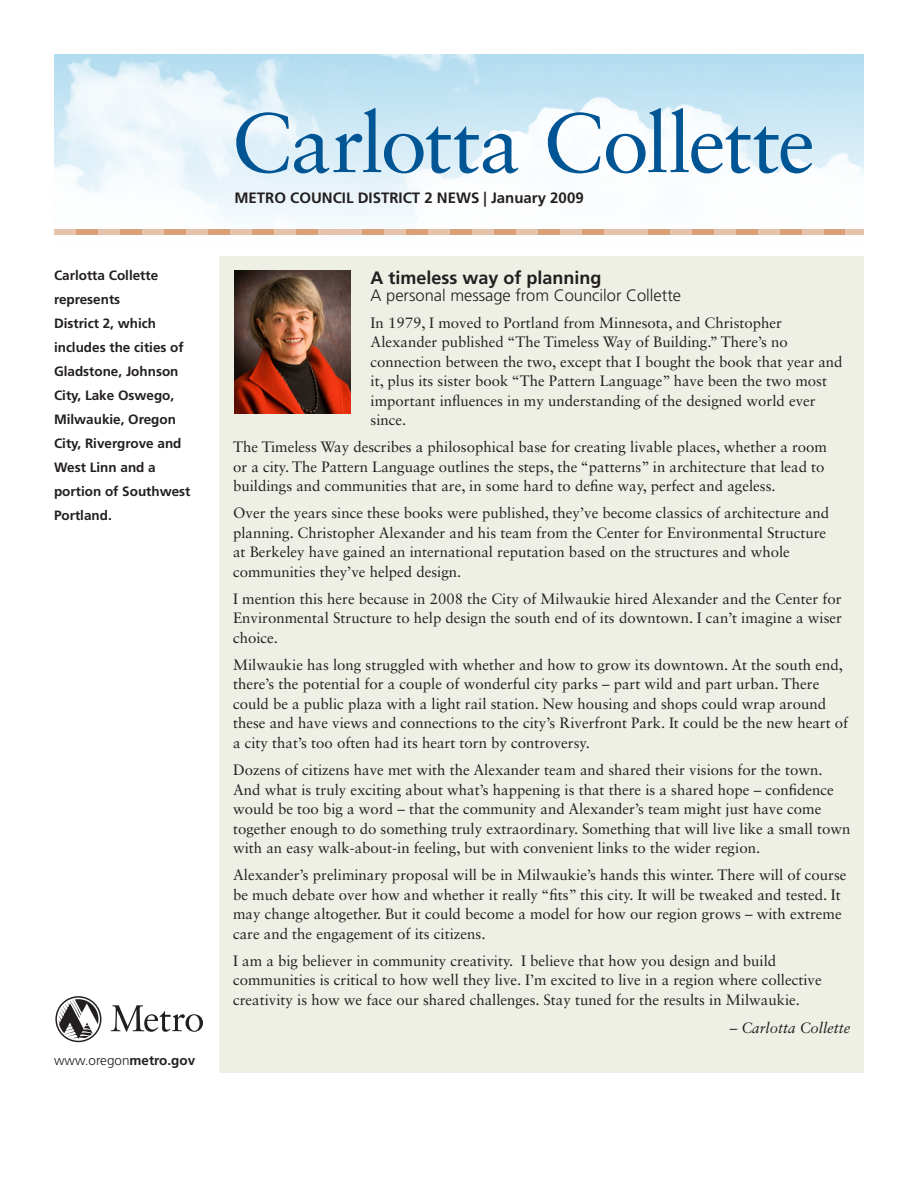
<style>
.page{position:relative;width:918px;height:1188px;background:#fff}
.page>*{position:absolute;margin:0;border:0;box-sizing:border-box;transform-origin:0 0}
.t1{font:84px "Sabon LT Std";letter-spacing:-.02em;color:#005594}
.Contact_info_text{font:700 18px "Frutiger LT Std";color:#231f20}
.t2{font:300 16.5px "Frutiger LT Std";color:#231f20}
.t3{font:15px/19.5px "Sabon LT Std";color:#231f20}
.t4{font:700 15px "Frutiger LT Std";color:#231f20}
.Signature{font:italic 15px "Sabon LT Std";color:#231f20}
.t5{font:700 13.5px/24px "Frutiger LT Std";color:#231f20}
.t6{font:300 13.5px "Frutiger LT Std";color:#231f20}
.s1{font-weight:700}
</style>
<div class="page">
<img style="left:54px;top:54px;width:810px;height:176px">
<div style="left:54px;top:230px;width:22px;height:5px;background:#e6c2ab"></div>
<div style="left:76px;top:230px;width:22px;height:5px;background:#daa077"></div>
<div style="left:98px;top:230px;width:22px;height:5px;background:#e6c2ab"></div>
<div style="left:120px;top:230px;width:22px;height:5px;background:#daa077"></div>
<div style="left:142px;top:230px;width:22px;height:5px;background:#e6c2ab"></div>
<div style="left:164px;top:230px;width:22px;height:5px;background:#daa077"></div>
<div style="left:186px;top:230px;width:22px;height:5px;background:#e6c2ab"></div>
<div style="left:208px;top:230px;width:22px;height:5px;background:#daa077"></div>
<div style="left:230px;top:230px;width:22px;height:5px;background:#e6c2ab"></div>
<div style="left:252px;top:230px;width:22px;height:5px;background:#daa077"></div>
<div style="left:274px;top:230px;width:22px;height:5px;background:#e6c2ab"></div>
<div style="left:296px;top:230px;width:22px;height:5px;background:#daa077"></div>
<div style="left:318px;top:230px;width:22px;height:5px;background:#e6c2ab"></div>
<div style="left:340px;top:230px;width:22px;height:5px;background:#e6c2ab"></div>
<div style="left:362px;top:230px;width:22px;height:5px;background:#daa077"></div>
<div style="left:384px;top:230px;width:22px;height:5px;background:#e6c2ab"></div>
<div style="left:406px;top:230px;width:22px;height:5px;background:#daa077"></div>
<div style="left:428px;top:230px;width:22px;height:5px;background:#e6c2ab"></div>
<div style="left:450px;top:230px;width:22px;height:5px;background:#daa077"></div>
<div style="left:472px;top:230px;width:22px;height:5px;background:#e6c2ab"></div>
<div style="left:494px;top:230px;width:22px;height:5px;background:#daa077"></div>
<div style="left:516px;top:230px;width:22px;height:5px;background:#e6c2ab"></div>
<div style="left:538px;top:230px;width:22px;height:5px;background:#daa077"></div>
<div style="left:560px;top:230px;width:22px;height:5px;background:#e6c2ab"></div>
<div style="left:582px;top:230px;width:22px;height:5px;background:#daa077"></div>
<div style="left:604px;top:230px;width:22px;height:5px;background:#e6c2ab"></div>
<div style="left:626px;top:230px;width:22px;height:5px;background:#e6c2ab"></div>
<div style="left:648px;top:230px;width:22px;height:5px;background:#daa077"></div>
<div style="left:670px;top:230px;width:22px;height:5px;background:#e6c2ab"></div>
<div style="left:692px;top:230px;width:22px;height:5px;background:#daa077"></div>
<div style="left:714px;top:230px;width:22px;height:5px;background:#e6c2ab"></div>
<div style="left:736px;top:230px;width:22px;height:5px;background:#daa077"></div>
<div style="left:758px;top:230px;width:22px;height:5px;background:#e6c2ab"></div>
<div style="left:780px;top:230px;width:22px;height:5px;background:#daa077"></div>
<div style="left:802px;top:230px;width:22px;height:5px;background:#e6c2ab"></div>
<div style="left:824px;top:230px;width:22px;height:5px;background:#daa077"></div>
<div style="left:846px;top:230px;width:18px;height:5px;background:#e6c2ab"></div>
<svg style="left:55px;top:996px;width:46px;height:46px"></svg>
<svg style="left:111px;top:1005px;width:92px;height:27px"></svg>
<div style="left:220px;top:256px;width:644px;height:817px;background:#eef0e6"></div>
<img style="left:234px;top:270px;width:116px;height:144px">
<p class="t1" style="left:231px;top:93px;width:585px">Carlotta Collette</p>
<p class="t4" style="left:234px;top:189px;width:351px">METRO COUNCIL DISTRICT 2 NEWS | January 2009</p>
<p class="t5" style="left:54px;top:264px;width:138px">Carlotta Collette represents<br>District 2, which includes the cities of<br>Gladstone, Johnson<br>City, Lake Oswego,<br>Milwaukie, Oregon<br>City, Rivergrove and<br>West Linn and a portion of Southwest<br>Portland.</p>
<p class="Contact_info_text" style="left:371px;top:267px;width:233px">A timeless way of planning</p>
<p class="t2" style="left:371px;top:286px;width:312px">A personal message from Councilor Collette</p>
<p class="t3" style="left:371px;top:313px;width:474px">In 1979, I moved to Portland from Minnesota, and Christopher Alexander published “The Timeless Way of Building.” There’s no connection between the two, except that I bought the book that year and it, plus its sister book “The Pattern Language” have been the two most important influences in my understanding of the designed world ever since.</p>
<p class="t3" style="left:233px;top:437px;width:596px">The Timeless Way describes a philosophical base for creating livable places, whether a room or a city. The Pattern Language outlines the steps, the “patterns” in architecture that lead to buildings and communities that are, in some hard to define way, perfect and ageless.</p>
<p class="t3" style="left:233px;top:503px;width:598px">Over the years since these books were published, they’ve become classics of architecture and planning. Christopher Alexander and his team from the Center for Environmental Structure at Berkeley have gained an international reputation based on the structures and whole communities they’ve helped design.</p>
<p class="t3" style="left:233px;top:589px;width:610px;text-align:justify">I mention this here because in 2008 the City of Milwaukie hired Alexander and the Center for Environmental Structure to help design the south end of its downtown. I can’t imagine a wiser choice.</p>
<p class="t3" style="left:233px;top:655px;width:617px">Milwaukie has long struggled with whether and how to grow its downtown. At the south end, there’s the potential for a couple of wonderful city parks – part wild and part urban. There could be a public plaza with a light rail station. New housing and shops could wrap around these and have views and connections to the city’s Riverfront Park. It could be the new heart of a city that’s too often had its heart torn by controversy.</p>
<p class="t3" style="left:233px;top:760px;width:619px">Dozens of citizens have met with the Alexander team and shared their visions for the town.<br>And what is truly exciting about what’s happening is that there is a shared hope – confidence would be too big a word – that the community and Alexander’s team might just have come together enough to do something truly extraordinary. Something that will live like a small town with an easy walk-about-in feeling, but with convenient links to the wider region.</p>
<p class="t3" style="left:233px;top:865px;width:615px">Alexander’s preliminary proposal will be in Milwaukie’s hands this winter. There will of course be much debate over how and whether it really “fits” this city. It will be tweaked and tested. It may change altogether. But it could become a model for how our region grows – with extreme care and the engagement of its citizens.</p>
<p class="t3" style="left:233px;top:951px;width:590px">I am a big believer in community creativity. I believe that how you design and build communities is critical to how well they live. I’m excited to live in a region where collective creativity is how we face our shared challenges. Stay tuned for the results in Milwaukie.</p>
<p class="Signature" style="left:730px;top:1019px;width:122px">– Carlotta Collette</p>
<p class="t6" style="left:54px;top:1052px;width:143px">www.oregon<span class="s1">metro.gov</span></p>
</div>
